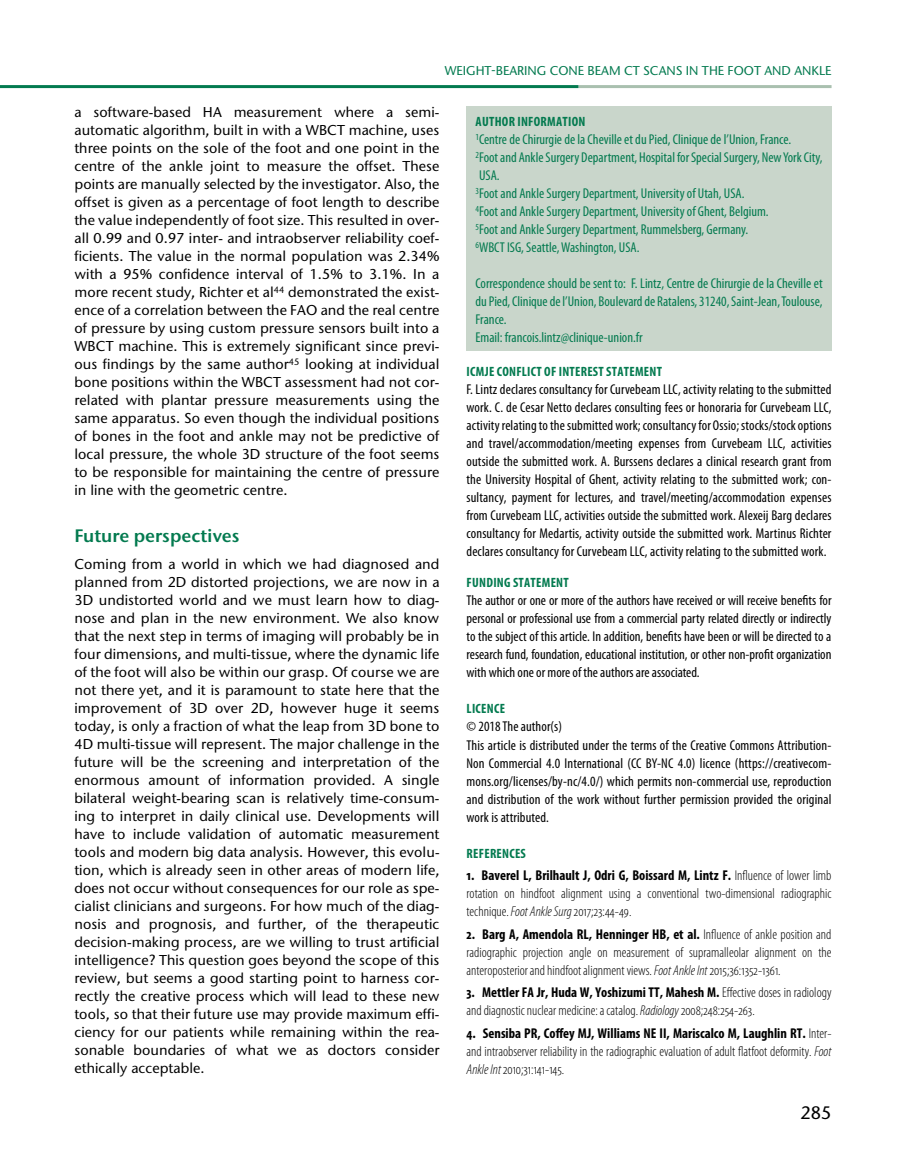
<style>
.page{position:relative;width:906px;height:1170px;background:#fff}
.page>*{position:absolute;margin:0;border:0;box-sizing:border-box;transform-origin:0 0}
.t1{font:600 18px "Stone Sans ITC Pro";color:#037a4f}
.t2{font:500 18px "Stone Sans ITC Pro";color:#000}
.t3{font:500 14.25px/18px "Stone Sans ITC Pro";letter-spacing:.005em;color:#000;text-align:justify}
.t4{font:condensed 14.25px/18px "Myriad Pro";letter-spacing:.01em;color:#000;text-align:justify}
.t5{font:300 condensed 14.25px/18px "Myriad Pro";color:#000;text-align:justify}
.t6{font:condensed 14.25px/18px "Myriad Pro";color:#037a4f}
.t7{font:700 condensed 13.5px "Myriad Pro";letter-spacing:.02em;color:#037a4f}
.t8{font:500 12.75px "Stone Sans ITC Pro";color:#037a4f}
.s1{font-weight:700}
.s2{font-style:italic}
</style>
<div class="page">
<hr style="left:578px;top:85px;width:253px;height:3px;background:#a9c0af">
<hr style="left:0;top:85px;width:578px;height:3px;background:#037a4f">
<div style="left:466px;top:106px;width:365px;height:244px;background:#c9d6cb"></div>
<p class="t8" style="left:445px;top:63px;width:20px">Weight</p>
<p class="t8" style="left:491px;top:63px;width:13px">-bearing</p>
<p class="t8" style="left:550px;top:63px;width:10px">cone</p>
<p class="t8" style="left:587px;top:63px;width:9px">beam</p>
<p class="t8" style="left:624px;top:63px;width:28px">CT scans</p>
<p class="t8" style="left:686px;top:63px;width:25px">in the</p>
<p class="t8" style="left:727px;top:63px;width:10px">foot</p>
<p class="t8" style="left:764px;top:63px;width:10px">and</p>
<p class="t8" style="left:794px;top:63px;width:32px">an kle</p>
<p class="t3" style="left:74px;top:103px;width:366px">a software-based HA measurement where a semi&shy;automatic algorithm, built in with a WBCT machine, uses three points on the sole of the foot and one point in the centre of the ankle joint to measure the offset. These points are manually selected by the investigator. Also, the offset is given as a percentage of foot length to describe the value independently of foot size. This resulted in over&shy;all 0.99 and 0.97 inter- and intraobserver reliability coef&shy;ficients. The value in the normal population was 2.34% with a 95% confidence interval of 1.5% to 3.1%. In a more recent study, Richter et al<sup>44</sup> demonstrated the exist&shy;ence of a correlation between the FAO and the real centre of pressure by using custom pressure sensors built into a WBCT machine. This is extremely significant since previ&shy;ous findings by the same author<sup>45</sup> looking at individual bone positions within the WBCT assessment had not cor&shy;related with plantar pressure measurements using the same apparatus. So even though the individual positions of bones in the foot and ankle may not be predictive of local pressure, the whole 3D structure of the foot seems to be responsible for maintaining the centre of pressure in line with the geometric centre.</p>
<p class="t1" style="left:74px;top:524px;width:167px">Future perspectives</p>
<p class="t3" style="left:74px;top:554px;width:366px">Coming from a world in which we had diagnosed and planned from 2D distorted projections, we are now in a 3D undistorted world and we must learn how to diag&shy;nose and plan in the new environment. We also know that the next step in terms of imaging will probably be in four dimensions, and multi-tissue, where the dynamic life of the foot will also be within our grasp. Of course we are not there yet, and it is paramount to state here that the improvement of 3D over 2D, however huge it seems today, is only a fraction of what the leap from 3D bone to 4D multi-tissue will represent. The major challenge in the future will be the screening and interpretation of the enormous amount of information provided. A single bilateral weight-bearing scan is relatively time-consum&shy;ing to interpret in daily clinical use. Developments will have to include validation of automatic measurement tools and modern big data analysis. However, this evolu&shy;tion, which is already seen in other areas of modern life, does not occur without consequences for our role as spe&shy;cialist clinicians and surgeons. For how much of the diag&shy;nosis and prognosis, and further, of the therapeutic decision-making process, are we willing to trust artificial intelligence? This question goes beyond the scope of this review, but seems a good starting point to harness cor&shy;rectly the creative process which will lead to these new tools, so that their future use may provide maximum effi&shy;ciency for our patients while remaining within the rea&shy;sonable boundaries of what we as doctors consider ethically acceptable.</p>
<p class="t7" style="left:475px;top:112px;width:111px">Author Information</p>
<p class="t6" style="left:475px;top:130px;width:348px"><sup>1</sup>Centre de Chirurgie de la Cheville et du Pied, Clinique de l’Union, France.<br><sup>2</sup>Foot and Ankle Surgery Department, Hospital for Special Surgery, New York City, USA.<br><sup>3</sup>Foot and Ankle Surgery Department, University of Utah, USA.<br><sup>4</sup>Foot and Ankle Surgery Department, University of Ghent, Belgium.<br><sup>5</sup>Foot and Ankle Surgery Department, Rummelsberg, Germany.<br><sup>6</sup>WBCT ISG, Seattle, Washington, USA.</p>
<p class="t6" style="left:475px;top:274px;width:349px">Correspondence should be sent to: F. Lintz, Centre de Chirurgie de la Cheville et du Pied, Clinique de l’Union, Boulevard de Ratalens, 31240, Saint-Jean, Toulouse, France.<br>Email: francois.lintz@clinique-union.fr</p>
<p class="t7" style="left:466px;top:363px;width:197px">ICMJE Conflict of interest statement</p>
<p class="t4" style="left:466px;top:380px;width:366px">F. Lintz declares consultancy for Curvebeam LLC, activity relating to the submitted work. C. de Cesar Netto declares consulting fees or honoraria for Curvebeam LLC, activity relating to the submitted work; consultancy for Ossio; stocks/stock options and travel/accommodation/meeting expenses from Curvebeam LLC, activities outside the submitted work. A. Burssens declares a clinical research grant from the University Hospital of Ghent, activity relating to the submitted work; con&shy;sultancy, payment for lectures, and travel/meeting/accommodation expenses from Curvebeam LLC, activities outside the submitted work. Alexeij Barg declares consultancy for Medartis, activity outside the submitted work. Martinus Richter declares consultancy for Curvebeam LLC, activity relating to the submitted work.</p>
<p class="t7" style="left:466px;top:574px;width:104px">Funding statement</p>
<p class="t4" style="left:466px;top:591px;width:366px">The author or one or more of the authors have received or will receive benefits for personal or professional use from a commercial party related directly or indirectly to the subject of this article. In addition, benefits have been or will be directed to a research fund, foundation, educational institution, or other non-profit organization with which one or more of the authors are associated.</p>
<p class="t7" style="left:466px;top:700px;width:34px">Licence</p>
<p class="t4" style="left:466px;top:717px;width:366px;text-align:left">© 2018 The author(s)<br>This article is distributed under the terms of the Creative Commons Attribution-Non Commercial 4.0 International (CC BY-NC 4.0) licence (https://creativecom&shy;mons.org/licenses/by-nc/4.0/) which permits non-commercial use, reproduction and distribution of the work without further permission provided the original work is attributed.</p>
<p class="t7" style="left:466px;top:844px;width:61px">References</p>
<p class="t5" style="left:466px;top:866px;width:366px"><span class="s1">1. Baverel L, Brilhault J, Odri G, Boissard M, Lintz F.</span> Influence of lower limb rotation on hindfoot alignment using a conventional two-dimensional radiographic technique. <span class="s2">Foot Ankle Surg</span> 2017;23:44-49.</p>
<p class="t5" style="left:466px;top:925px;width:366px"><span class="s1">2. Barg A, Amendola RL, Henninger HB, et al.</span> Influence of ankle position and radiographic projection angle on measurement of supramalleolar alignment on the anteroposterior and hindfoot alignment views. <span class="s2">Foot Ankle Int</span> 2015;36:1352-1361.</p>
<p class="t5" style="left:466px;top:983px;width:366px"><span class="s1">3. Mettler FA Jr, Huda W, Yoshizumi TT, Mahesh M.</span> Effective doses in radiology and diagnostic nuclear medicine: a catalog. <span class="s2">Radiology</span> 2008;248:254-263.</p>
<p class="t5" style="left:466px;top:1024px;width:366px"><span class="s1">4. Sensiba PR, Coffey MJ, Williams NE II, Mariscalco M, Laughlin RT.</span> Inter&shy;and intraobserver reliability in the radiographic evaluation of adult flatfoot deformity. <span class="s2">Foot Ankle Int</span> 2010;31:141-145.</p>
<p class="t2" style="left:800px;top:1101px;width:32px">285</p>
</div>
